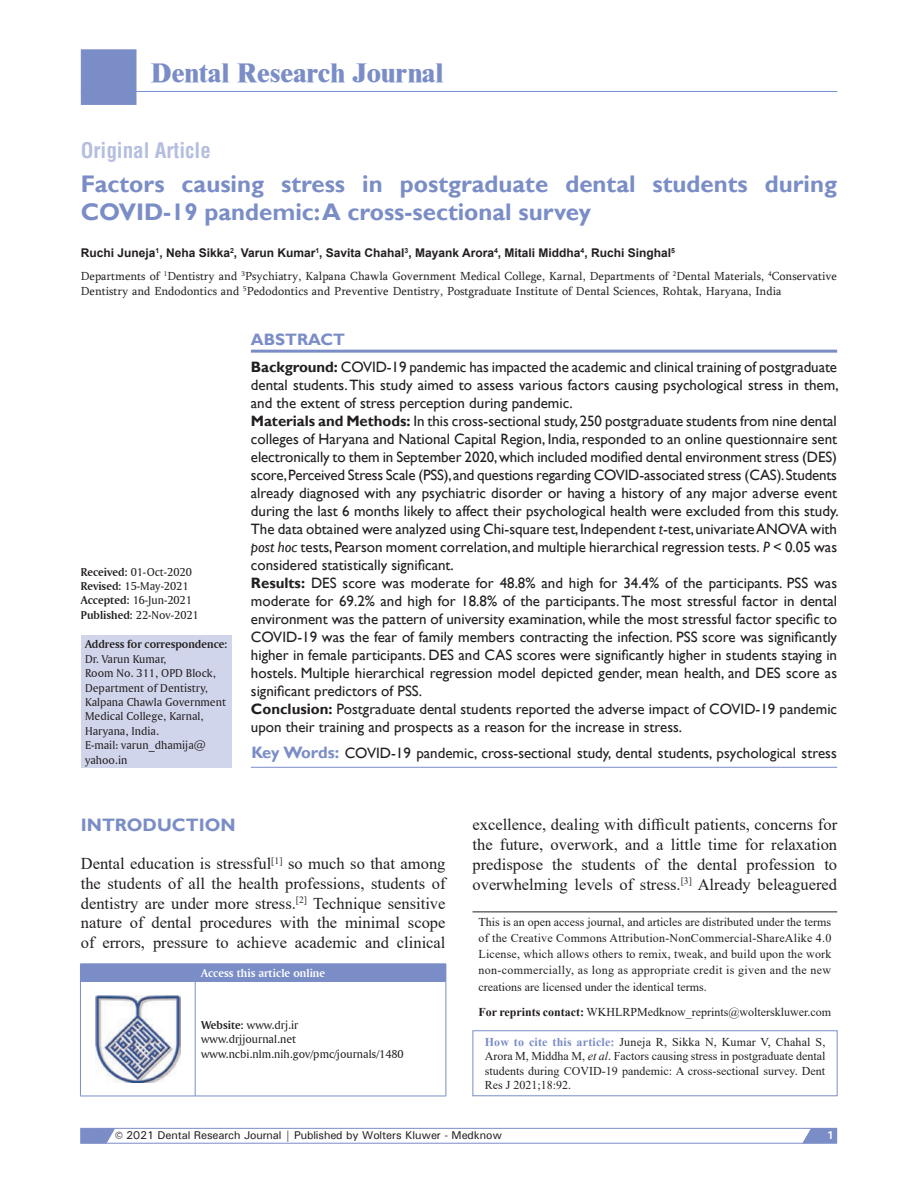
<style>
.page{position:relative;width:918px;height:1188px;background:#fff}
.page>*{position:absolute;margin:0;border:0;box-sizing:border-box;transform-origin:0 0}
.t1{font:800 27px "Times New Roman";color:#7a8dc7}
.AT{font:700 24px/28.8px "Gill Sans";color:#7a8dc7}
.AH{font:700 condensed 21px "Helvetica";color:#b5bedf}
.t2{font:700 18px "Gill Sans";color:#7a8dc7}
.TX{font:16.5px/19.8px "Times New Roman";color:#231f20;text-align:justify}
.ABSH{font:700 16.5px "Gill Sans";color:#7a8dc7}
.ABS{font:15px/18px "Gill Sans";color:#231f20;text-align:justify}
.KWD{font:15px "Gill Sans";color:#231f20}
.C{font:12px/16.2px "Times New Roman";color:#231f20;text-align:justify}
.AFF{font:12px/15px "Sylfaen";color:#231f20}
.HTC{font:12px/14.4px "Times New Roman";color:#231f20;text-align:justify}
.ADD{font:12px/14.4px "Amerigo BT Roman A";color:#231f20}
.AU{font:700 12px "Arial";color:#231f20}
.HIS{font:12px "Amerigo BT Roman A";color:#231f20}
.Web{font:12px "Amerigo BT Roman A";color:#231f20}
.AAO{font:12px "Amerigo BT Bold A";color:#fff}
.t3{font:500 11.25px "Univers";letter-spacing:-.01em;color:#231f20}
.t4{font:700 11.25px "Univers";color:#fff}
.s1{font-weight:700}
.s2{font-style:italic}
.s3{font-weight:700;font-size:16.5px;color:#7a8dc7}
.s4{font-family:"Amerigo BT Bold A"}
.s5{font-weight:700;color:#7a8dc7}
.s6{font-size:15px}
</style>
<div class="page">
<hr style="left:81px;top:91px;width:756px;height:1px;background:#778fd9">
<div style="left:81px;top:49px;width:56px;height:56px;background:#7a8dc7;border:1px solid #7a8dc7"></div>
<svg style="left:80px;top:1128px;width:757px;height:16px"></svg>
<hr style="left:251px;top:350px;width:586px;height:3px;background:#7a8dc7">
<hr style="left:251px;top:767px;width:586px;height:1px;background:#7a8dc7">
<div style="left:81px;top:635px;width:151px;height:133px;background:#d1d5eb"></div>
<div style="left:80px;top:964px;width:366px;height:17px;background:#7a8dc7"></div>
<svg style="left:446px;top:964px;width:1px;height:17px"></svg>
<hr style="left:80px;top:982px;width:1px;height:114px;background:#7a8dc7">
<hr style="left:80px;top:981px;width:115px;height:1px;background:#7a8dc7">
<hr style="left:80px;top:1096px;width:115px;height:1px;background:#7a8dc7">
<hr style="left:195px;top:982px;width:1px;height:114px;background:#7a8dc7">
<hr style="left:195px;top:981px;width:251px;height:1px;background:#7a8dc7">
<hr style="left:446px;top:982px;width:1px;height:114px;background:#7a8dc7">
<hr style="left:195px;top:1096px;width:251px;height:1px;background:#7a8dc7">
<img style="left:96px;top:995px;width:84px;height:87px">
<div style="left:472px;top:1030px;width:366px;height:66px;border:1px solid #7a8dc7"></div>
<hr style="left:473px;top:912px;width:364px;height:1px;background:#231f20">
<h1 class="t1" style="left:151px;top:57px;width:294px">Dental Research Journal</h1>
<p class="AH" style="left:81px;top:136px;width:132px">Original Article</p>
<p class="AT" style="left:81px;top:170px;width:758px">Factors causing stress in postgraduate dental students during<br>COVID‑19 pandemic: A cross‑sectional survey</p>
<p class="AU" style="left:81px;top:244px;width:596px">Ruchi Juneja<sup>1</sup>, Neha Sikka<sup>2</sup>, Varun Kumar<sup>1</sup>, Savita Chahal<sup>3</sup>, Mayank Arora<sup>4</sup>, Mitali Middha<sup>4</sup>, Ruchi Singhal<sup>5</sup></p>
<p class="AFF" style="left:81px;top:268px;width:758px">Departments of <sup>1</sup>Dentistry and <sup>3</sup>Psychiatry, Kalpana Chawla Government Medical College, Karnal, Departments of <sup>2</sup>Dental Materials, <sup>4</sup>Conservative<br>Dentistry and Endodontics and <sup>5</sup>Pedodontics and Preventive Dentistry, Postgraduate Institute of Dental Sciences, Rohtak, Haryana, India</p>
<p class="ABSH" style="left:251px;top:330px;width:96px">ABSTRACT</p>
<p class="ABS" style="left:251px;top:358px;width:589px"><span class="s1">Background:</span> COVID‑19 pandemic has impacted the academic and clinical training of postgraduate dental students. This study aimed to assess various factors causing psychological stress in them, and the extent of stress perception during pandemic.</p>
<p class="ABS" style="left:251px;top:412px;width:589px"><span class="s1">Materials and Methods:</span> In this cross‑sectional study, 250 postgraduate students from nine dental colleges of Haryana and National Capital Region, India, responded to an online questionnaire sent electronically to them in September 2020, which included modified dental environment stress (DES) score, Perceived Stress Scale (PSS), and questions regarding COVID‑associated stress (CAS). Students already diagnosed with any psychiatric disorder or having a history of any major adverse event during the last 6 months likely to affect their psychological health were excluded from this study.<br>The data obtained were analyzed using Chi‑square test, Independent <span class="s2">t</span>‑test, univariate ANOVA with <span class="s2">post hoc</span> tests, Pearson moment correlation, and multiple hierarchical regression tests. <span class="s2">P</span> &lt; 0.05 was considered statistically significant.</p>
<p class="ABS" style="left:251px;top:574px;width:588px"><span class="s1">Results:</span> DES score was moderate for 48.8% and high for 34.4% of the participants. PSS was moderate for 69.2% and high for 18.8% of the participants. The most stressful factor in dental environment was the pattern of university examination, while the most stressful factor specific to COVID‑19 was the fear of family members contracting the infection. PSS score was significantly higher in female participants. DES and CAS scores were significantly higher in students staying in hostels. Multiple hierarchical regression model depicted gender, mean health, and DES score as significant predictors of PSS.</p>
<p class="ABS" style="left:251px;top:700px;width:588px"><span class="s1">Conclusion:</span> Postgraduate dental students reported the adverse impact of COVID‑19 pandemic upon their training and prospects as a reason for the increase in stress.</p>
<p class="KWD" style="left:251px;top:745px;width:587px"><span class="s3">Key Words:</span> COVID‑19 pandemic, cross‑sectional study, dental students, psychological stress</p>
<p class="HIS" style="left:81px;top:564px;width:113px"><span class="s4">Received:</span> 01-Oct-2020</p>
<p class="HIS" style="left:81px;top:579px;width:109px"><span class="s4">Revised:</span> 15-May-2021</p>
<p class="HIS" style="left:81px;top:593px;width:113px"><span class="s4">Accepted:</span> 16-Jun-2021</p>
<p class="HIS" style="left:81px;top:607px;width:119px"><span class="s4">Published:</span> 22-Nov-2021</p>
<p class="ADD" style="left:85px;top:637px;width:144px"><span class="s4">Address for correspondence:<br></span>Dr. Varun Kumar,<br>Room No. 311, OPD Block,<br>Department of Dentistry,<br>Kalpana Chawla Government<br>Medical College, Karnal,<br>Haryana, India.</p>
<p class="ADD" style="left:85px;top:738px;width:122px">E‑mail: varun_dhamija@ yahoo.in</p>
<h1 class="t2" style="left:81px;top:814px;width:156px">INTRODUCTION</h1>
<p class="TX" style="left:81px;top:853px;width:366px">Dental education is stressful<sup>[1]</sup> so much so that among the students of all the health professions, students of dentistry are under more stress.<sup>[2]</sup> Technique sensitive nature of dental procedures with the minimal scope of errors, pressure to achieve academic and clinical</p>
<p class="AAO" style="left:201px;top:966px;width:125px">Access this article online</p>
<p class="TX" style="left:472px;top:814px;width:366px">excellence, dealing with difficult patients, concerns for the future, overwork, and a little time for relaxation predispose the students of the dental profession to overwhelming levels of stress.<sup>[3]</sup> Already beleaguered</p>
<p class="C" style="left:479px;top:913px;width:354px">This is an open access journal, and articles are distributed under the terms of the Creative Commons Attribution‑NonCommercial‑ShareAlike 4.0<br>License, which allows others to remix, tweak, and build upon the work non‑commercially, as long as appropriate credit is given and the new creations are licensed under the identical terms.</p>
<p class="C" style="left:479px;top:1003px;width:354px"><span class="s1">For reprints contact:</span> WKHLRPMedknow_reprints@wolterskluwer.com</p>
<p class="Web" style="left:201px;top:1018px;width:99px"><span class="s4">Website:</span> www.drj.ir</p>
<p class="Web" style="left:201px;top:1032px;width:97px">www.drjjournal.net</p>
<p class="Web" style="left:201px;top:1046px;width:204px">www.ncbi.nlm.nih.gov/pmc/journals/1480</p>
<p class="HTC" style="left:485px;top:1034px;width:342px"><span class="s5">How to cite this article:</span> Juneja R, Sikka N, Kumar V, Chahal S, Arora M, Middha M, <span class="s2">et al</span>. Factors causing stress in postgraduate dental students during COVID‑19 pandemic: A cross‑sectional survey. Dent Res J 2021;18:92.</p>
<p class="t3" style="left:115px;top:1128px;width:388px"><span class="s6">©</span> 2021 Dental Research Journal | Published by Wolters Kluwer - Medknow</p>
<p class="t4" style="left:827px;top:1128px;width:9px">1</p>
</div>
